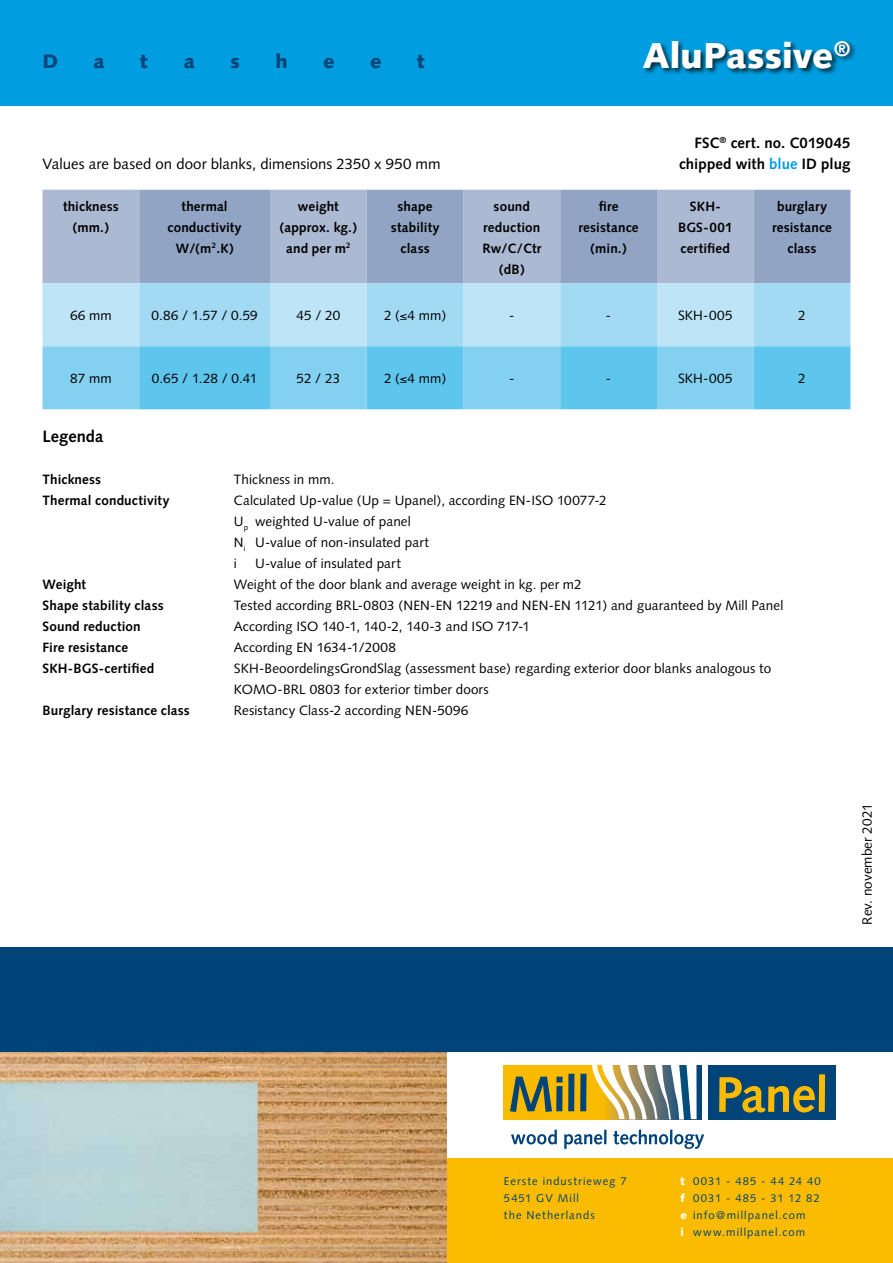
<style>
.page{position:relative;width:893px;height:1263px;background:#fff}
.page>*{position:absolute;margin:0;border:0;box-sizing:border-box;transform-origin:0 0}
.t1{font:900 36px "Syntax";color:#fff}
.t2{font:900 19.5px "Syntax";color:#00447a}
.t3{font:700 16.5px "Syntax";letter-spacing:.005em;color:#000}
.t4{font:15px "Syntax";color:#000}
.t5{font:700 15px "Syntax";letter-spacing:.01em;color:#000}
.t6{font:13.5px/21px "Syntax";letter-spacing:.005em;color:#000}
.t7{font:700 13.5px/21px "Syntax";letter-spacing:.01em;color:#000;text-align:center}
.t8{font:11.25px/17px "Syntax";letter-spacing:.09em;color:#00447a}
.s1{color:#009ee0}
.s2{font-weight:900;color:#fff}
</style>
<div class="page">
<div style="left:0;top:0;width:893px;height:105px;background:#009ee0"></div>
<div style="left:0;top:947px;width:893px;height:105px;background:#00447a"></div>
<div style="left:641px;top:39px;width:215px;height:37px;background:#000;opacity:.75"></div>
<div style="left:43px;top:190px;width:96px;height:93px;background:#acb9d2"></div>
<svg style="left:139px;top:190px;width:711px;height:93px;fill:#91a4c4"></svg>
<svg style="left:43px;top:283px;width:807px;height:126px"></svg>
<div style="left:446px;top:1158px;width:447px;height:105px;background:#fabb00"></div>
<svg style="left:504px;top:1065px;width:332px;height:54px"></svg>
<svg style="left:590px;top:1065px;width:107px;height:54px"></svg>
<div style="left:702px;top:1061px;width:5px;height:59px;background:#fff"></div>
<svg style="left:511px;top:1130px;width:46px;height:14px"></svg>
<svg style="left:564px;top:1130px;width:42px;height:19px"></svg>
<svg style="left:613px;top:1130px;width:91px;height:19px"></svg>
<svg style="left:510px;top:1076px;width:52px;height:36px"></svg>
<div style="left:568px;top:1074px;width:6px;height:37px;background:#00447a"></div>
<div style="left:580px;top:1074px;width:6px;height:37px;background:#00447a"></div>
<svg style="left:719px;top:1077px;width:96px;height:35px"></svg>
<div style="left:819px;top:1074px;width:6px;height:38px;background:#fabb00"></div>
<img style="left:0;top:1052px;width:446px;height:211px">
<h2 class="t2" style="left:43px;top:50px;width:17px">D</h2>
<h2 class="t2" style="left:94px;top:50px;width:13px">a</h2>
<h2 class="t2" style="left:140px;top:50px;width:9px">t</h2>
<h2 class="t2" style="left:184px;top:50px;width:13px">a</h2>
<h2 class="t2" style="left:231px;top:50px;width:11px">s</h2>
<h2 class="t2" style="left:275px;top:50px;width:14px">h</h2>
<h2 class="t2" style="left:323px;top:50px;width:13px">e</h2>
<h2 class="t2" style="left:370px;top:50px;width:13px">e</h2>
<h2 class="t2" style="left:417px;top:50px;width:9px">t</h2>
<h1 class="t1" style="left:643px;top:35px;width:209px">AluPassive<sup>®</sup></h1>
<p class="t5" style="left:694px;top:134px;width:157px">FSC<sup>®</sup> cert. no. C019045</p>
<p class="t4" style="left:43px;top:154px;width:399px">Values are based on door blanks, dimensions 2350 x 950 mm</p>
<p class="t5" style="left:679px;top:155px;width:173px">chipped with <span class="s1">blue</span> ID plug</p>
<p class="t7" style="left:63px;top:195px;width:57px">thickness (mm.)</p>
<p class="t7" style="left:168px;top:195px;width:76px">thermal conductivity<br>W/(m<sup>2</sup>.K)</p>
<p class="t7" style="left:280px;top:195px;width:79px">weight (approx. kg.) and per m<sup>2</sup></p>
<p class="t7" style="left:391px;top:195px;width:50px">shape stability class</p>
<p class="t7" style="left:482px;top:195px;width:60px">sound reduction<br>Rw/C/Ctr (dB)</p>
<p class="t7" style="left:579px;top:195px;width:61px">fire resistance (min.)</p>
<p class="t7" style="left:678px;top:195px;width:56px">SKH-<br>BGS-001 certified</p>
<p class="t7" style="left:772px;top:196px;width:61px">burglary resistance class</p>
<p class="t6" style="left:70px;top:305px;width:43px">66 mm</p>
<p class="t6" style="left:152px;top:305px;width:108px">0.86 / 1.57 / 0.59</p>
<p class="t6" style="left:297px;top:305px;width:45px">45 / 20</p>
<p class="t6" style="left:384px;top:305px;width:64px">2 (≤4 mm)</p>
<p class="t6" style="left:509px;top:305px;width:7px">-</p>
<p class="t6" style="left:606px;top:305px;width:7px">-</p>
<p class="t6" style="left:678px;top:305px;width:56px">SKH-005</p>
<p class="t6" style="left:798px;top:305px;width:9px">2</p>
<p class="t6" style="left:70px;top:368px;width:43px">87 mm</p>
<p class="t6" style="left:152px;top:368px;width:107px">0.65 / 1.28 / 0.41</p>
<p class="t6" style="left:297px;top:368px;width:45px">52 / 23</p>
<p class="t6" style="left:384px;top:368px;width:64px">2 (≤4 mm)</p>
<p class="t6" style="left:509px;top:368px;width:7px">-</p>
<p class="t6" style="left:606px;top:368px;width:7px">-</p>
<p class="t6" style="left:678px;top:368px;width:56px">SKH-005</p>
<p class="t6" style="left:798px;top:368px;width:9px">2</p>
<p class="t3" style="left:43px;top:426px;width:62px">Legenda</p>
<p class="t7" style="left:43px;top:468px;width:60px">Thickness</p>
<p class="t6" style="left:234px;top:468px;width:102px">Thickness in mm.</p>
<p class="t7" style="left:43px;top:489px;width:128px">Thermal conductivity</p>
<p class="t6" style="left:234px;top:489px;width:374px">Calculated Up-value (Up = Upanel), according EN-ISO 10077-2<br>U<sub>p</sub> weighted U-value of panel<br>N<sub>i</sub> U-value of non-insulated part<br>i</p>
<p class="t6" style="left:255px;top:552px;width:147px">U-value of insulated part</p>
<p class="t7" style="left:43px;top:573px;width:45px">Weight</p>
<p class="t6" style="left:234px;top:573px;width:349px">Weight of the door blank and average weight in kg. per m2</p>
<p class="t7" style="left:43px;top:594px;width:123px">Shape stability class</p>
<p class="t6" style="left:234px;top:594px;width:551px">Tested according BRL-0803 (NEN-EN 12219 and NEN-EN 1121) and guaranteed by Mill Panel</p>
<p class="t7" style="left:43px;top:615px;width:100px">Sound reduction</p>
<p class="t6" style="left:234px;top:615px;width:298px">According ISO 140-1, 140-2, 140-3 and ISO 717-1</p>
<p class="t7" style="left:43px;top:636px;width:87px">Fire resistance</p>
<p class="t6" style="left:234px;top:636px;width:163px">According EN 1634-1/2008</p>
<p class="t7" style="left:43px;top:657px;width:113px">SKH-BGS-certified</p>
<p class="t6" style="left:234px;top:657px;width:539px">SKH-BeoordelingsGrondSlag (assessment base) regarding exterior door blanks analogous to<br>KOMO-BRL 0803 for exterior timber doors</p>
<p class="t7" style="left:43px;top:700px;width:149px">Burglary resistance class</p>
<p class="t6" style="left:234px;top:699px;width:236px">Resistancy Class-2 according NEN-5096</p>
<p class="t6" style="left:857px;top:925px;width:122px;rotate:-90deg">Rev. november 2021</p>
<p class="t8" style="left:504px;top:1173px;width:124px">Eerste industrieweg 7<br>5451 GV Mill<br>the Netherlands</p>
<p class="t8" style="left:680px;top:1173px;width:142px"><span class="s2">t</span> 0031 - 485 - 44 24 40 <span class="s2">f</span> 0031 - 485 - 31 12 82 <span class="s2">e</span> info@millpanel.com<br><span class="s2">i</span> www.millpanel.com</p>
</div>
